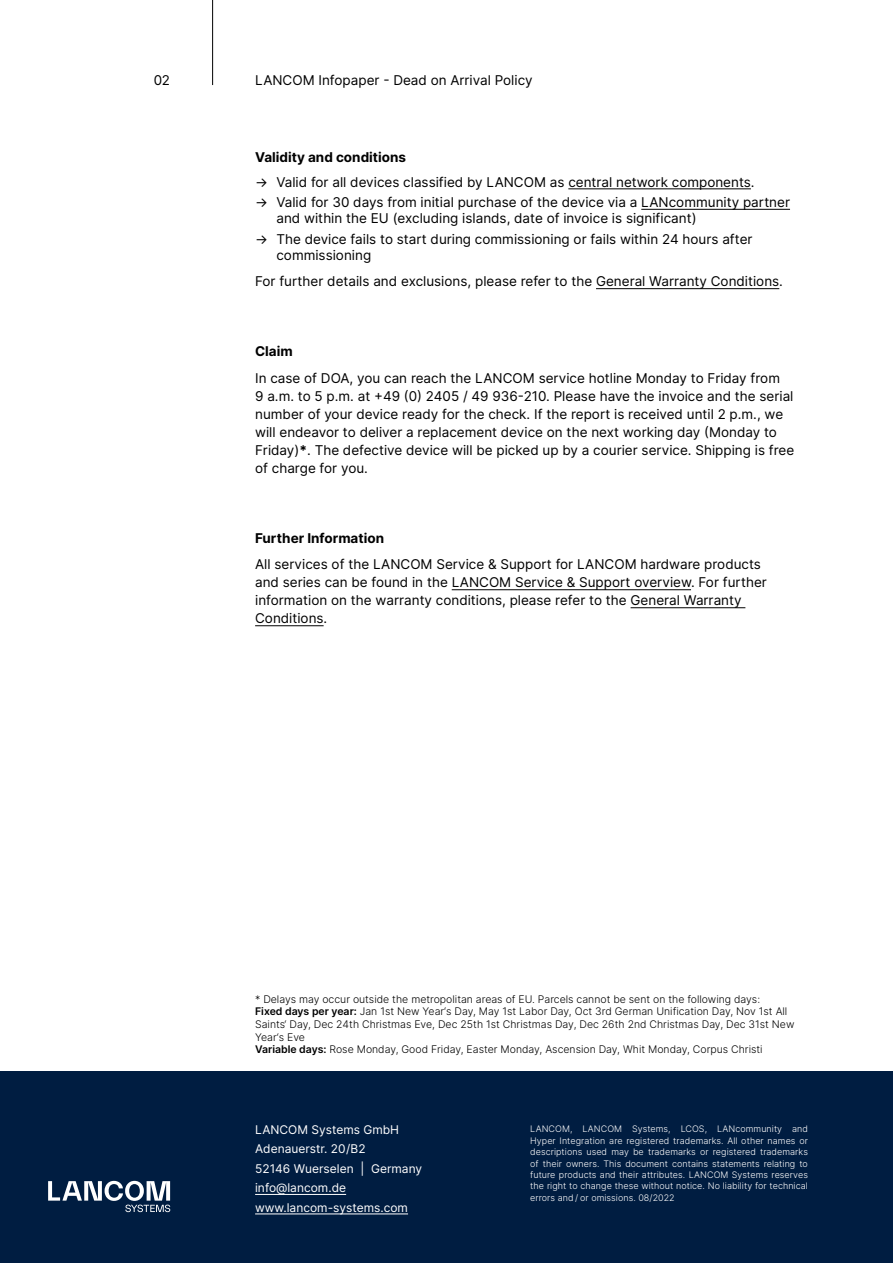
<style>
.page{position:relative;width:893px;height:1263px;background:#fff}
.page>*{position:absolute;margin:0;border:0;box-sizing:border-box;transform-origin:0 0}
.t1{font:13.5px/18px "Inter";color:#000}
.t2{font:700 13.5px "Inter";color:#000}
.t3{font:12px/19.5px "Inter";color:#fff}
.t4{font:300 10.5px/12.6px "Inter";color:#000}
.t5{font:300 9px/11.4px "Inter";letter-spacing:.005em;color:#fff;text-align:justify}
.s1{font-weight:700}
.s2{font-weight:600}
</style>
<div class="page">
<div style="left:0;top:1071px;width:893px;height:192px;background:#001d41"></div>
<hr style="left:255px;top:1194px;width:91px;height:1px;background:#fff">
<hr style="left:255px;top:1213px;width:153px;height:1px;background:#fff">
<svg style="left:48px;top:1181px;width:122px;height:31px"></svg>
<hr style="left:212px;top:0;width:1px;height:85px;background:#000">
<hr style="left:568px;top:188px;width:183px;height:1px;background:#000">
<hr style="left:641px;top:209px;width:149px;height:1px;background:#000">
<hr style="left:596px;top:288px;width:183px;height:1px;background:#000">
<hr style="left:452px;top:589px;width:239px;height:1px;background:#000">
<hr style="left:631px;top:607px;width:114px;height:1px;background:#000">
<hr style="left:255px;top:625px;width:69px;height:1px;background:#000">
<p class="t1" style="left:154px;top:71px;width:18px">02</p>
<p class="t1" style="left:255px;top:71px;width:279px">LANCOM Infopaper - Dead on Arrival Policy</p>
<p class="t2" style="left:255px;top:147px;width:152px">Validity and conditions</p>
<p class="t1" style="left:255px;top:172px;width:501px">→ Valid for all devices classified by LANCOM as central network components.</p>
<p class="t1" style="left:276px;top:194px;width:515px;line-height:16.2px;text-indent:-21px">→ Valid for 30 days from initial purchase of the device via a LANcommunity partner and within the EU (excluding islands, date of invoice is significant)</p>
<p class="t1" style="left:276px;top:230px;width:478px;line-height:16.2px;text-indent:-21px">→ The device fails to start during commissioning or fails within 24 hours after commissioning</p>
<p class="t1" style="left:255px;top:272px;width:529px">For further details and exclusions, please refer to the General Warranty Conditions.</p>
<p class="t2" style="left:255px;top:341px;width:39px">Claim</p>
<p class="t1" style="left:255px;top:369px;width:541px">In case of DOA, you can reach the LANCOM service hotline Monday to Friday from<br>9 a.m. to 5 p.m. at +49 (0) 2405 / 49 936-210. Please have the invoice and the serial number of your device ready for the check. If the report is received until 2 p.m., we will endeavor to deliver a replacement device on the next working day (Monday to Friday)<span class="s1">*</span>. The defective device will be picked up by a courier service. Shipping is free of charge for you.</p>
<p class="t2" style="left:255px;top:528px;width:130px">Further Information</p>
<p class="t1" style="left:255px;top:555px;width:513px">All services of the LANCOM Service &amp; Support for LANCOM hardware products and series can be found in the LANCOM Service &amp; Support overview. For further information on the warranty conditions, please refer to the General Warranty Conditions.</p>
<p class="t4" style="left:255px;top:992px;width:541px">* Delays may occur outside the metropolitan areas of EU. Parcels cannot be sent on the following days:<br><span class="s2">Fixed days per year:</span> Jan 1st New Year‘s Day, May 1st Labor Day, Oct 3rd German Unification Day, Nov 1st All Saints‘ Day, Dec 24th Christmas Eve, Dec 25th 1st Christmas Day, Dec 26th 2nd Christmas Day, Dec 31st New Year‘s Eve<br><span class="s2">Variable days:</span> Rose Monday, Good Friday, Easter Monday, Ascension Day, Whit Monday, Corpus Christi</p>
<p class="t3" style="left:255px;top:1119px;width:169px">LANCOM Systems GmbH<br>Adenauerstr. 20/B2<br>52146 Wuerselen | Germany info@lancom.de www.lancom-systems.com</p>
<p class="t5" style="left:530px;top:1123px;width:279px">LANCOM, LANCOM Systems, LCOS, LANcommunity and Hyper Integration are registered trademarks. All other names or descriptions used may be trademarks or registered trademarks of their owners. This document contains statements relating to future products and their attributes. LANCOM Systems reserves the right to change these without notice. No liability for technical errors and / or omissions. 08/2022</p>
</div>
